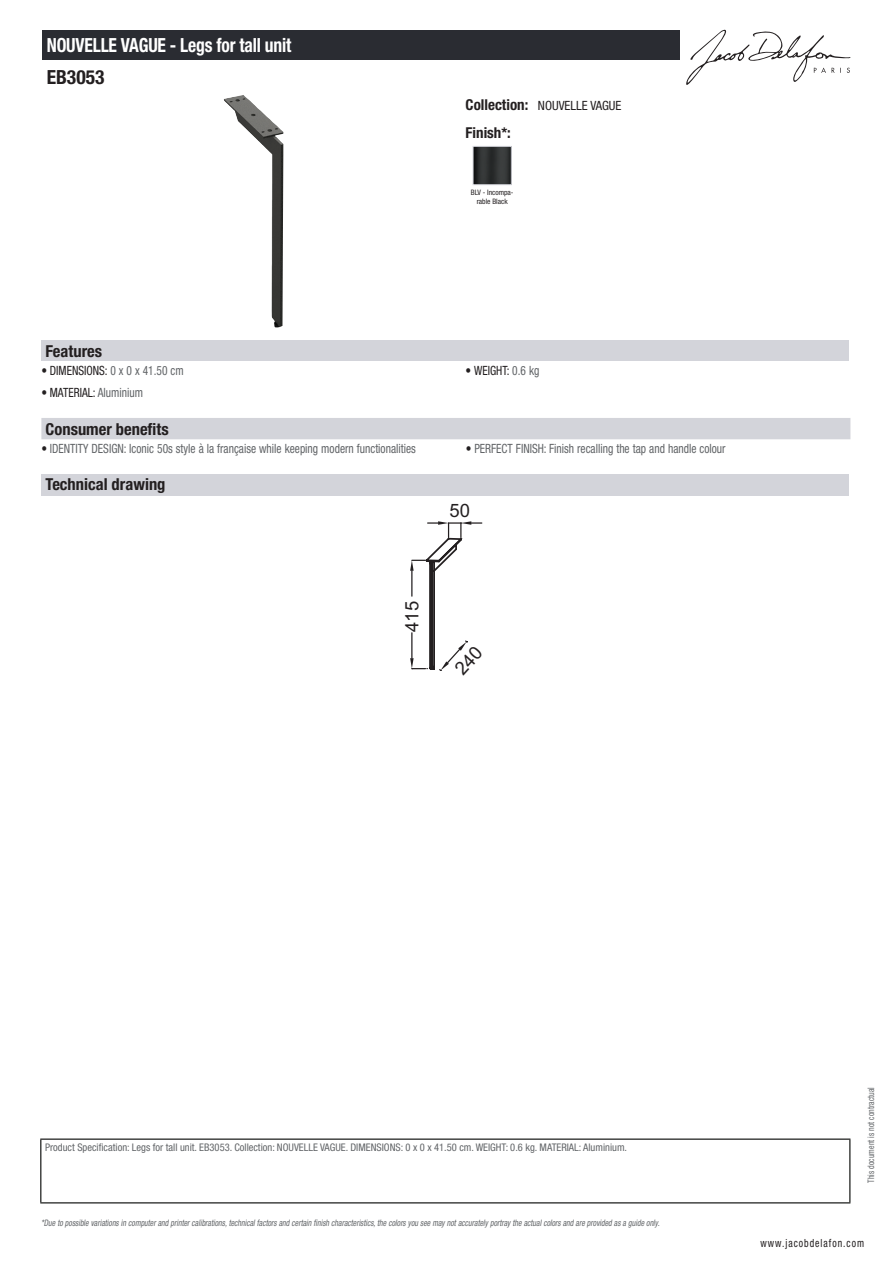
<style>
.page{position:relative;width:893px;height:1263px;background:#fff}
.page>*{position:absolute;margin:0;border:0;box-sizing:border-box;transform-origin:0 0}
.t1{font:700 condensed 19.5px "Helvetica Neue LT Std";letter-spacing:-.01em;color:#fff;scale:.9 1}
.t2{font:700 condensed 19.5px "Helvetica Neue LT Std";color:#231f20}
.t3{font:18.45px "Arial";color:#231f20}
.t4{font:700 condensed 16.5px "Helvetica Neue LT Std";color:#231f20}
.t5{font:700 condensed 15px "Helvetica Neue LT Std";color:#231f20}
.t6{font:condensed 12.75px "Helvetica Neue LT Std";color:#626568;scale:.9 1}
.t7{font:condensed 12.75px "Helvetica Neue LT Std";color:#231f20;scale:.9 1}
.t8{font:condensed 12.75px "Helvetica Neue LT Std";color:#231f20}
.t9{font:condensed 11.25px "Helvetica Neue LT Std";letter-spacing:.1em;color:#231f20;scale:.87 1}
.t10{font:condensed 10.5px "Helvetica Neue LT Std";color:#626568}
.t11{font:italic condensed 9px "Helvetica Neue LT Std";color:#626568;scale:.87 1}
.t12{font:condensed 9px "Helvetica Neue LT Std";color:#626568;scale:.87 1}
.t13{font:condensed 7.5px/9px "Helvetica Neue LT Std";color:#231f20;text-align:center}
.s1{font-weight:700;font-size:15px}
.s2{color:#626568}
.s3{color:#231f20}
</style>
<div class="page">
<svg style="left:686px;top:30px;width:164px;height:55px"></svg>
<img style="left:224px;top:95px;width:59px;height:233px">
<img style="left:475px;top:148px;width:35px;height:35px">
<div style="left:473px;top:146px;width:39px;height:39px;border:1px solid #d3d4da"></div>
<div style="left:41px;top:340px;width:808px;height:21px;background:#d3d4da"></div>
<div style="left:41px;top:418px;width:809px;height:21px;background:#d3d4da"></div>
<div style="left:41px;top:474px;width:808px;height:21px;background:#d3d4da"></div>
<div style="left:43px;top:30px;width:637px;height:30px;background:#2a2c32"></div>
<hr style="left:40px;top:1138px;width:810px;height:2px;background:#040503">
<hr style="left:40px;top:1140px;width:1px;height:62px;background:#040503">
<hr style="left:849px;top:1140px;width:1px;height:62px;background:#040503">
<hr style="left:40px;top:1202px;width:810px;height:1px;background:#040503">
<svg style="left:410px;top:521px;width:73px;height:150px"></svg>
<h1 class="t1" style="left:47px;top:33px;width:273px">NOUVELLE VAGUE - Legs for tall unit</h1>
<h1 class="t2" style="left:47px;top:65px;width:59px">EB3053</h1>
<h3 class="t8" style="left:466px;top:98px;width:157px"><span class="s1">Collection:</span> NOUVELLE VAGUE</h3>
<h3 class="t5" style="left:466px;top:123px;width:47px">Finish*:</h3>
<p class="t13" style="left:471px;top:187px;width:44px">BLV - Incompa&shy;rable Black</p>
<h3 class="t4" style="left:46px;top:341px;width:58px">Features</h3>
<h3 class="t7" style="left:41px;top:363px;width:160px">• DIMENSIONS: <span class="s2">0 x 0 x 41.50 cm</span></h3>
<h3 class="t7" style="left:466px;top:363px;width:83px">• WEIGHT: <span class="s2">0.6 kg</span></h3>
<h3 class="t7" style="left:41px;top:385px;width:114px">• MATERIAL: <span class="s2">Aluminium</span></h3>
<h3 class="t4" style="left:46px;top:419px;width:125px">Consumer benefits</h3>
<h3 class="t6" style="left:41px;top:441px;width:418px"><span class="s3">•</span> IDENTITY DESIGN: Iconic 50s style à la française while keeping modern functionalities</h3>
<h3 class="t6" style="left:466px;top:441px;width:290px"><span class="s3">•</span> PERFECT FINISH: Finish recalling the tap and handle colour</h3>
<h3 class="t4" style="left:46px;top:475px;width:121px">Technical drawing</h3>
<h2 class="t3" style="left:450px;top:499px;width:22px">50</h2>
<h2 class="t3" style="left:400px;top:632px;width:32px;rotate:-90deg">415</h2>
<p class="t10" style="left:45px;top:1141px;width:583px">Product Specification: Legs for tall unit. EB3053. Collection: NOUVELLE VAGUE. DIMENSIONS: 0 x 0 x 41.50 cm. WEIGHT: 0.6 kg. MATERIAL: Aluminium.</p>
<p class="t11" style="left:41px;top:1217px;width:714px">*Due to possible variationsin computerand printercalibrations,technicalfactorsand certain finish characteristics,the colorsyou see maynotaccuratelyportraythe actualcolorsand are provided asa guide only.</p>
<p class="t12" style="left:866px;top:1183px;width:111px;rotate:-90deg">This document is not contractual</p>
<p class="t9" style="left:760px;top:1237px;width:121px">www.jacobdelafon.com</p>
</div>
